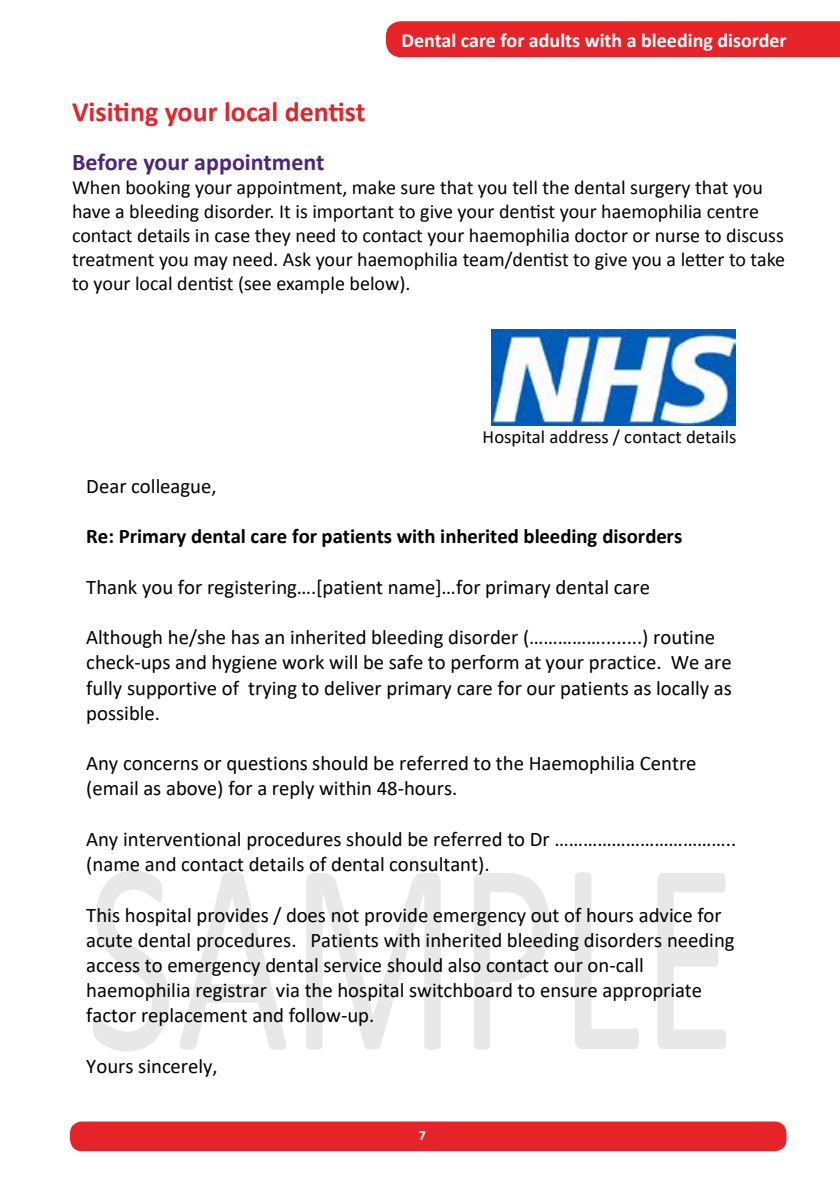
<style>
.page{position:relative;width:840px;height:1191px;background:#fff}
.page>*{position:absolute;margin:0;border:0;box-sizing:border-box;transform-origin:0 0}
.t1{font:700 28px "Calibri";color:#e52329}
.t2{font:700 24px "Calibri";color:#4d267c}
.t3{font:20.8px/25.2px "Calibri";color:#000}
.t4{font:700 20.8px "Calibri";color:#000}
.t5{font:20px/24px "Calibri";color:#000}
.t6{font:700 20px "Calibri";color:#fff}
.t7{font:18.6px "Calibri";color:#000}
.t8{font:700 14px "Calibri";color:#fff}
</style>
<div class="page">
<div style="left:386px;top:21px;width:453px;height:36px;background:#e52329"></div>
<div style="left:70px;top:1121px;width:716px;height:30px;background:#e52329;border-radius:12px"></div>
<svg style="left:93px;top:870px;width:76px;height:181px"></svg>
<svg style="left:180px;top:872px;width:106px;height:177px"></svg>
<svg style="left:306px;top:873px;width:134px;height:176px"></svg>
<svg style="left:474px;top:873px;width:75px;height:176px"></svg>
<svg style="left:575px;top:872px;width:63px;height:177px"></svg>
<svg style="left:657px;top:873px;width:68px;height:176px"></svg>
<img style="left:491px;top:329px;width:244px;height:96px">
<p class="t6" style="left:401px;top:27px;width:386px">Dental care for adults with a bleeding disorder</p>
<h1 class="t1" style="left:72px;top:94px;width:295px">Visiting your local dentist</h1>
<p class="t2" style="left:72px;top:147px;width:254px">Before your appointment</p>
<p class="t5" style="left:72px;top:176px;width:714px">When booking your appointment, make sure that you tell the dental surgery that you have a bleeding disorder. It is important to give your dentist your haemophilia centre contact details in case they need to contact your haemophilia doctor or nurse to discuss treatment you may need. Ask your haemophilia team/dentist to give you a letter to take to your local dentist (see example below).</p>
<p class="t7" style="left:482px;top:424px;width:255px">Hospital address / contact details</p>
<p class="t3" style="left:86px;top:473px;width:132px">Dear colleague,</p>
<p class="t4" style="left:86px;top:521px;width:597px">Re: Primary dental care for patients with inherited bleeding disorders</p>
<p class="t3" style="left:86px;top:574px;width:565px">Thank you for registering….[patient name]…for primary dental care</p>
<p class="t3" style="left:86px;top:624px;width:647px">Although he/she has an inherited bleeding disorder (……………........) routine check-ups and hygiene work will be safe to perform at your practice. We are fully supportive of trying to deliver primary care for our patients as locally as possible.</p>
<p class="t3" style="left:86px;top:750px;width:611px">Any concerns or questions should be referred to the Haemophilia Centre (email as above) for a reply within 48-hours.</p>
<p class="t3" style="left:86px;top:825px;width:651px">Any interventional procedures should be referred to Dr ……………………………….. (name and contact details of dental consultant).</p>
<p class="t3" style="left:86px;top:901px;width:649px">This hospital provides / does not provide emergency out of hours advice for acute dental procedures. Patients with inherited bleeding disorders needing access to emergency dental service should also contact our on-call haemophilia registrar via the hospital switchboard to ensure appropriate factor replacement and follow-up.</p>
<p class="t3" style="left:86px;top:1052px;width:133px">Yours sincerely,</p>
<p class="t8" style="left:418px;top:1126px;width:9px">7</p>
</div>
